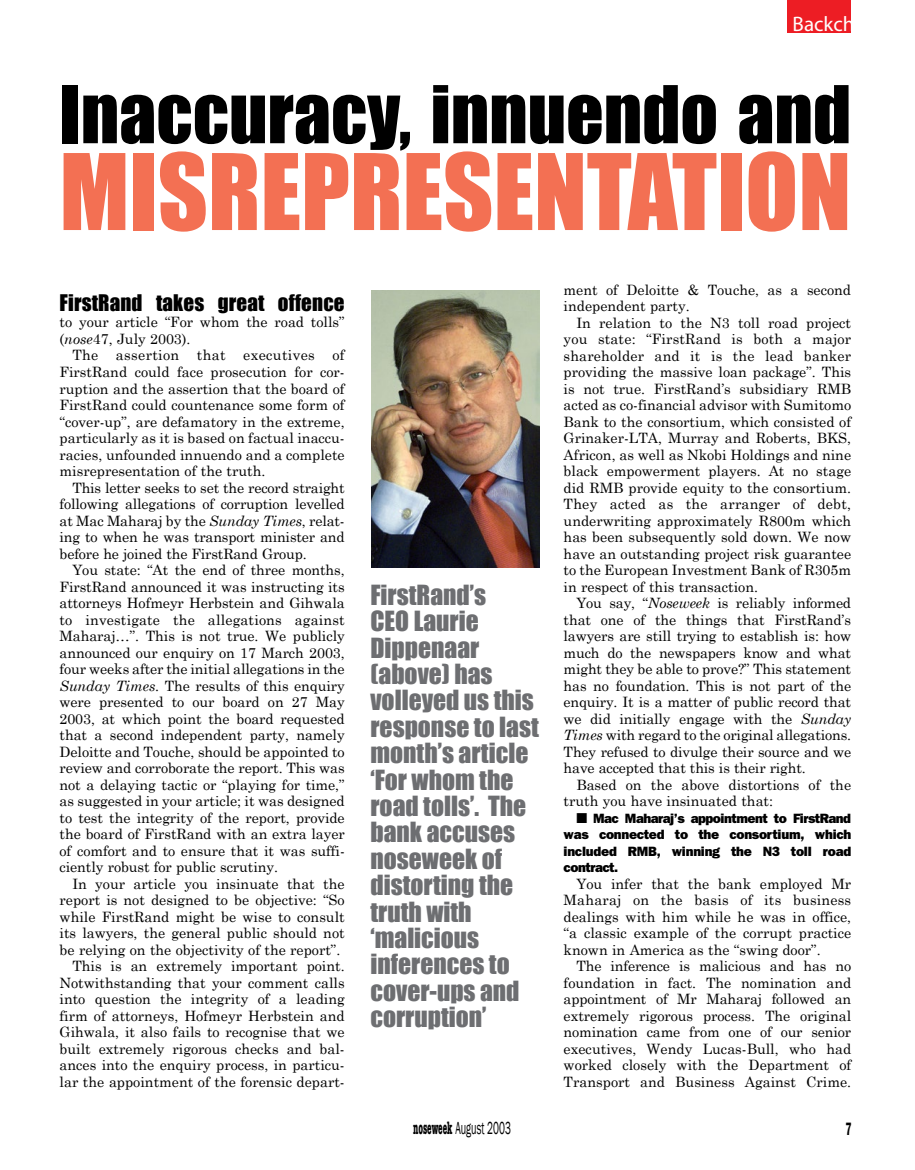
<style>
.page{position:relative;width:915px;height:1170px;background:#fff}
.page>*{position:absolute;margin:0;border:0;box-sizing:border-box;transform-origin:0 0}
.t1{font:97.35px "Impact";color:#f37053}
.t2{font:73.5px "Impact";color:#000}
.t3{font:25.5px/26.4px "Impact";color:#6d6e71}
.t4{font:21px "Impact";letter-spacing:.005em;color:#000}
.t5{font:21px "Myriad Pro";color:#fff}
.t6{font:700 condensed 18px "American Typewriter";color:#000;scale:.56 1}
.t7{font:600 18px "Franklin Gothic";color:#000;scale:.56 1}
.t8{font:14.25px/16.5px "Century Schoolbook";color:#000;text-align:justify}
.t9{font:800 13.5px/16.5px "Franklin Gothic";letter-spacing:-.02em;color:#000;text-align:justify}
.s1{font-style:italic}
.s2{font-family:"Franklin Gothic";font-weight:400;font-stretch:normal}
</style>
<div class="page">
<img style="left:371px;top:290px;width:168px;height:277px">
<div style="left:787px;top:0;width:63px;height:33px;background:#ed1d24"></div>
<h3 class="t5" style="left:792px;top:11px;width:80px">Backchat</h3>
<h2 class="t2" style="left:60px;top:69px;width:792px">Inaccuracy, innuendo and</h2>
<h1 class="t1" style="left:60px;top:132px;width:792px">MISREPRESENTATION</h1>
<h3 class="t4" style="left:60px;top:290px;width:286px">FirstRand takes great offence</h3>
<p class="t8" style="left:60px;top:314px;width:286px">to your article “For whom the road tolls” (<span class="s1">nose</span>47, July 2003).</p>
<p class="t8" style="left:60px;top:347px;width:286px;text-indent:13px">The assertion that executives of FirstRand could face prosecution for cor&shy;ruption and the assertion that the board of FirstRand could countenance some form of “cover-up”, are defamatory in the extreme, particularly as it is based on factual inaccu&shy;racies, unfounded innuendo and a complete misrepresentation of the truth.</p>
<p class="t8" style="left:60px;top:479px;width:286px;text-indent:13px">This letter seeks to set the record straight following allegations of corruption levelled at Mac Maharaj by the <span class="s1">Sunday Times</span>, relat&shy;ing to when he was transport minister and before he joined the FirstRand Group.</p>
<p class="t8" style="left:60px;top:561px;width:286px;text-indent:13px">You state: “At the end of three months, FirstRand announced it was instructing its attorneys Hofmeyr Herbstein and Gihwala to investigate the allegations against Maharaj…”. This is not true. We publicly announced our enquiry on 17 March 2003, four weeks after the initial allegations in the <span class="s1">Sunday Times</span>. The results of this enquiry were presented to our board on 27 May 2003, at which point the board requested that a second independent party, namely Deloitte and Touche, should be appointed to review and corroborate the report. This was not a delaying tactic or “playing for time,” as suggested in your article; it was designed to test the integrity of the report, provide the board of FirstRand with an extra layer of comfort and to ensure that it was suffi&shy;ciently robust for public scrutiny.</p>
<p class="t8" style="left:60px;top:875px;width:286px;text-align:right">In your article you insinuate that the report is not designed to be objective: “So while FirstRand might be wise to consult its lawyers, the general public should not be relying on the objectivity of the report”.<br>This is an extremely important point.<br>Notwithstanding that your comment calls into question the integrity of a leading firm of attorneys, Hofmeyr Herbstein and Gihwala, it also fails to recognise that we built extremely rigorous checks and bal&shy;ances into the enquiry process, in particu&shy;lar the appointment of the forensic depart-</p>
<h3 class="t3" style="left:370px;top:581px;width:170px">FirstRand’s<br>CEO Laurie<br>Dippenaar (above) has volleyed us this response to last month’s article ‘For whom the road tolls’. The bank accuses noseweek of distorting the truth with ‘malicious inferences to cover-ups and corruption’</h3>
<p class="t8" style="left:563px;top:281px;width:289px">ment of Deloitte &amp; Touche, as a second independent party.</p>
<p class="t8" style="left:563px;top:314px;width:289px;text-indent:13px">In relation to the N3 toll road project you state: “FirstRand is both a major shareholder and it is the lead banker providing the massive loan package”. This is not true. FirstRand’s subsidiary RMB acted as co-financial advisor with Sumitomo Bank to the consortium, which consisted of Grinaker-LTA, Murray and Roberts, BKS, Africon, as well as Nkobi Holdings and nine black empowerment players. At no stage did RMB provide equity to the consortium.<br>They acted as the arranger of debt, underwriting approximately R800m which has been subsequently sold down. We now have an outstanding project risk guarantee to the European Investment Bank of R305m in respect of this transaction.</p>
<p class="t8" style="left:563px;top:594px;width:289px;text-indent:13px">You say, “<span class="s1">Noseweek</span> is reliably informed that one of the things that FirstRand’s lawyers are still trying to establish is: how much do the newspapers know and what might they be able to prove?” This statement has no foundation. This is not part of the enquiry. It is a matter of public record that we did initially engage with the <span class="s1">Sunday Times</span> with regard to the original allegations.<br>They refused to divulge their source and we have accepted that this is their right.</p>
<p class="t8" style="left:563px;top:776px;width:289px;text-indent:13px">Based on the above distortions of the truth you have insinuated that:</p>
<p class="t9" style="left:563px;top:809px;width:289px;text-indent:13px">■ Mac Maharaj’s appointment to FirstRand was connected to the consortium, which included RMB, winning the N3 toll road contract.</p>
<p class="t8" style="left:563px;top:875px;width:289px;text-indent:13px">You infer that the bank employed Mr Maharaj on the basis of its business dealings with him while he was in office, “a classic example of the corrupt practice known in America as the “swing door”.</p>
<p class="t8" style="left:563px;top:957px;width:289px;text-indent:13px">The inference is malicious and has no foundation in fact. The nomination and appointment of Mr Maharaj followed an extremely rigorous process. The original nomination came from one of our senior executives, Wendy Lucas-Bull, who had worked closely with the Department of Transport and Business Against Crime.</p>
<p class="t6" style="left:413px;top:1117px;width:176px">noseweek <span class="s2">August 2</span><span class="s2">003</span></p>
<p class="t7" style="left:845px;top:1117px;width:12px">7</p>
</div>
